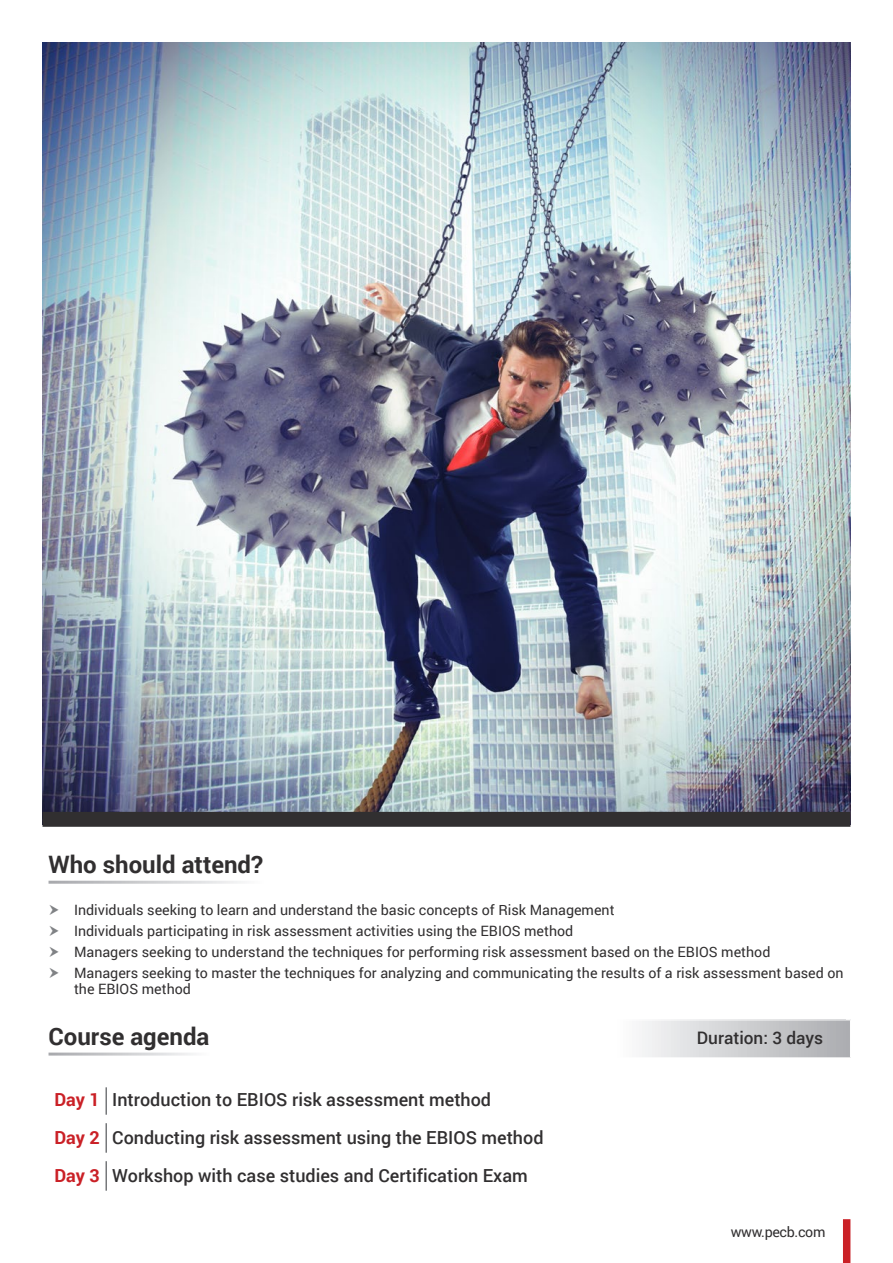
<style>
.page{position:relative;width:893px;height:1263px;background:#fff}
.page>*{position:absolute;margin:0;border:0;box-sizing:border-box;transform-origin:0 0}
.t1{font:700 24px "Roboto";color:#312f30}
.t2{font:500 18px "Roboto";color:#312f30}
.t3{font:700 18px "Roboto";letter-spacing:-.005em;color:#ca2026}
.t4{font:500 17.25px "Roboto";color:#312f30}
.Bullet_Points{font:14.25px/16.5px "Roboto";color:#312f30}
.Bullet_Points-2{font:14.25px "Roboto";letter-spacing:-.025em;color:#312f30}
</style>
<div class="page">
<img style="left:43px;top:43px;width:807px;height:769px">
<div style="left:43px;top:812px;width:807px;height:15px;background:#312f30"></div>
<svg style="left:642px;top:1021px;width:208px;height:36px;background:#cecfd1"></svg>
<hr style="left:105px;top:1087px;width:2px;height:28px;background:#76787b">
<hr style="left:105px;top:1123px;width:2px;height:30px;background:#76787b">
<hr style="left:105px;top:1161px;width:2px;height:30px;background:#76787b">
<div style="left:843px;top:1219px;width:7px;height:44px;background:#ca2026"></div>
<p class="t1" style="left:49px;top:848px;width:216px">Who should attend?</p>
<p class="Bullet_Points" style="left:74px;top:901px;width:542px">Individuals seeking to learn and understand the basic concepts of Risk Management</p>
<p class="Bullet_Points" style="left:74px;top:922px;width:501px">Individuals participating in risk assessment activities using the EBIOS method</p>
<p class="Bullet_Points" style="left:74px;top:943px;width:698px">Managers seeking to understand the techniques for performing risk assessment based on the EBIOS method</p>
<p class="Bullet_Points" style="left:74px;top:964px;width:771px">Managers seeking to master the techniques for analyzing and communicating the results of a risk assessment based on the EBIOS method</p>
<p class="t1" style="left:49px;top:1019px;width:162px">Course agenda</p>
<p class="t4" style="left:697px;top:1026px;width:128px">Duration: 3 days</p>
<p class="t3" style="left:55px;top:1087px;width:47px">Day 1</p>
<p class="t2" style="left:112px;top:1087px;width:380px">Introduction to EBIOS risk assessment method</p>
<p class="t3" style="left:55px;top:1125px;width:47px">Day 2</p>
<p class="t2" style="left:112px;top:1125px;width:433px">Conducting risk assessment using the EBIOS method</p>
<p class="t3" style="left:55px;top:1163px;width:47px">Day 3</p>
<p class="t2" style="left:112px;top:1163px;width:417px">Workshop with case studies and Certification Exam</p>
<p class="Bullet_Points-2" style="left:731px;top:1221px;width:96px">www.pecb.com</p>
</div>
